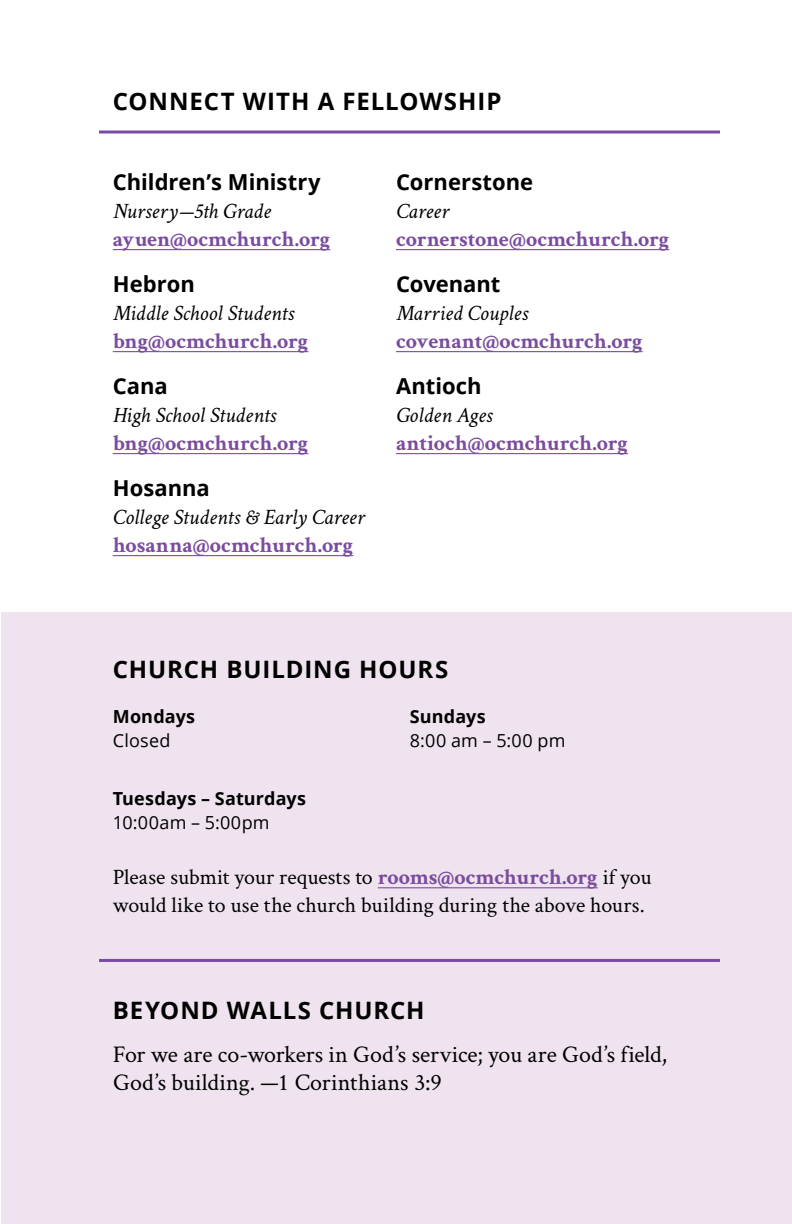
<style>
.page{position:relative;width:792px;height:1224px;background:#fff}
.page>*{position:absolute;margin:0;border:0;box-sizing:border-box;transform-origin:0 0}
.t1{font:24px/28px "Crimson Text";color:#000}
.t2{font:700 24px "Open Sans";letter-spacing:.04em;color:#000}
.t3{font:700 22px/28px "Crimson Text";letter-spacing:-.01em;color:#7a4c9e}
.t4{font:22px/28px "Crimson Text";color:#000}
.t5{font:italic 22px "Crimson Text";color:#000}
.t6{font:700 22px "Open Sans";color:#000}
.t7{font:18px "Open Sans";letter-spacing:.015em;color:#000}
.t8{font:700 18px "Open Sans";letter-spacing:.01em;color:#000}
.s1{font-weight:400;font-style:italic;color:#000}
.s2{font-weight:400;font-style:italic;font-size:21px;color:#000}
.s3{font-weight:700;color:#7a4c9e}
</style>
<div class="page">
<div style="left:1px;top:612px;width:791px;height:612px;background:#eee3ee"></div>
<hr style="left:378px;top:887px;width:220px;height:1px;background:#7a4c9e">
<hr style="left:99px;top:959px;width:621px;height:3px;background:#7a4aa6">
<hr style="left:113px;top:249px;width:217px;height:1px;background:#7a4c9e">
<hr style="left:113px;top:351px;width:195px;height:1px;background:#7a4c9e">
<hr style="left:113px;top:453px;width:195px;height:1px;background:#7a4c9e">
<hr style="left:113px;top:555px;width:240px;height:1px;background:#7a4c9e">
<hr style="left:396px;top:249px;width:273px;height:1px;background:#7a4c9e">
<hr style="left:396px;top:351px;width:247px;height:1px;background:#7a4c9e">
<hr style="left:396px;top:453px;width:232px;height:1px;background:#7a4c9e">
<svg style="left:99px;top:130px;width:621px;height:4px;background:#9b77bc"></svg>
<p class="t2" style="left:113px;top:84px;width:390px">CONNECT WITH A FELLOWSHIP</p>
<p class="t6" style="left:113px;top:166px;width:209px">Children’s Ministry</p>
<p class="t3" style="left:113px;top:196px;width:219px"><span class="s1">Nursery</span><span class="s2">—</span><span class="s1">5th Grade </span>ayuen@ocmchurch.org</p>
<p class="t6" style="left:113px;top:268px;width:84px">Hebron</p>
<p class="t5" style="left:113px;top:300px;width:183px">Middle School Students</p>
<p class="t3" style="left:113px;top:326px;width:197px">bng@ocmchurch.org</p>
<p class="t6" style="left:113px;top:370px;width:57px">Cana</p>
<p class="t5" style="left:113px;top:402px;width:165px">High School Students</p>
<p class="t3" style="left:113px;top:428px;width:197px">bng@ocmchurch.org</p>
<p class="t6" style="left:113px;top:472px;width:99px">Hosanna</p>
<p class="t5" style="left:113px;top:504px;width:253px">College Students &amp; Early Career</p>
<p class="t3" style="left:113px;top:530px;width:242px">hosanna@ocmchurch.org</p>
<p class="t6" style="left:396px;top:166px;width:139px">Cornerstone</p>
<p class="t5" style="left:396px;top:198px;width:54px">Career</p>
<p class="t3" style="left:396px;top:224px;width:275px">cornerstone@ocmchurch.org</p>
<p class="t6" style="left:396px;top:268px;width:106px">Covenant</p>
<p class="t5" style="left:396px;top:300px;width:133px">Married Couples</p>
<p class="t3" style="left:396px;top:326px;width:248px">covenant@ocmchurch.org</p>
<p class="t6" style="left:396px;top:370px;width:87px">Antioch</p>
<p class="t5" style="left:396px;top:402px;width:98px">Golden Ages</p>
<p class="t3" style="left:396px;top:428px;width:234px">antioch@ocmchurch.org</p>
<p class="t2" style="left:113px;top:653px;width:337px">CHURCH BUILDING HOURS</p>
<p class="t8" style="left:113px;top:703px;width:84px">Mondays</p>
<p class="t7" style="left:113px;top:728px;width:59px">Closed</p>
<p class="t8" style="left:113px;top:785px;width:195px">Tuesdays – Saturdays</p>
<p class="t7" style="left:113px;top:810px;width:158px">10:00am – 5:00pm</p>
<p class="t8" style="left:410px;top:703px;width:77px">Sundays</p>
<p class="t7" style="left:410px;top:728px;width:157px">8:00 am – 5:00 pm</p>
<p class="t4" style="left:113px;top:862px;width:540px">Please submit your requests to <span class="s3">rooms@ocmchurch.org</span> if you would like to use the church building during the above hours.</p>
<p class="t2" style="left:113px;top:994px;width:313px">BEYOND WALLS CHURCH</p>
<p class="t1" style="left:113px;top:1039px;width:556px">For we are co-workers in God’s service; you are God’s field,<br>God’s building. —1 Corinthians 3:9</p>
</div>
